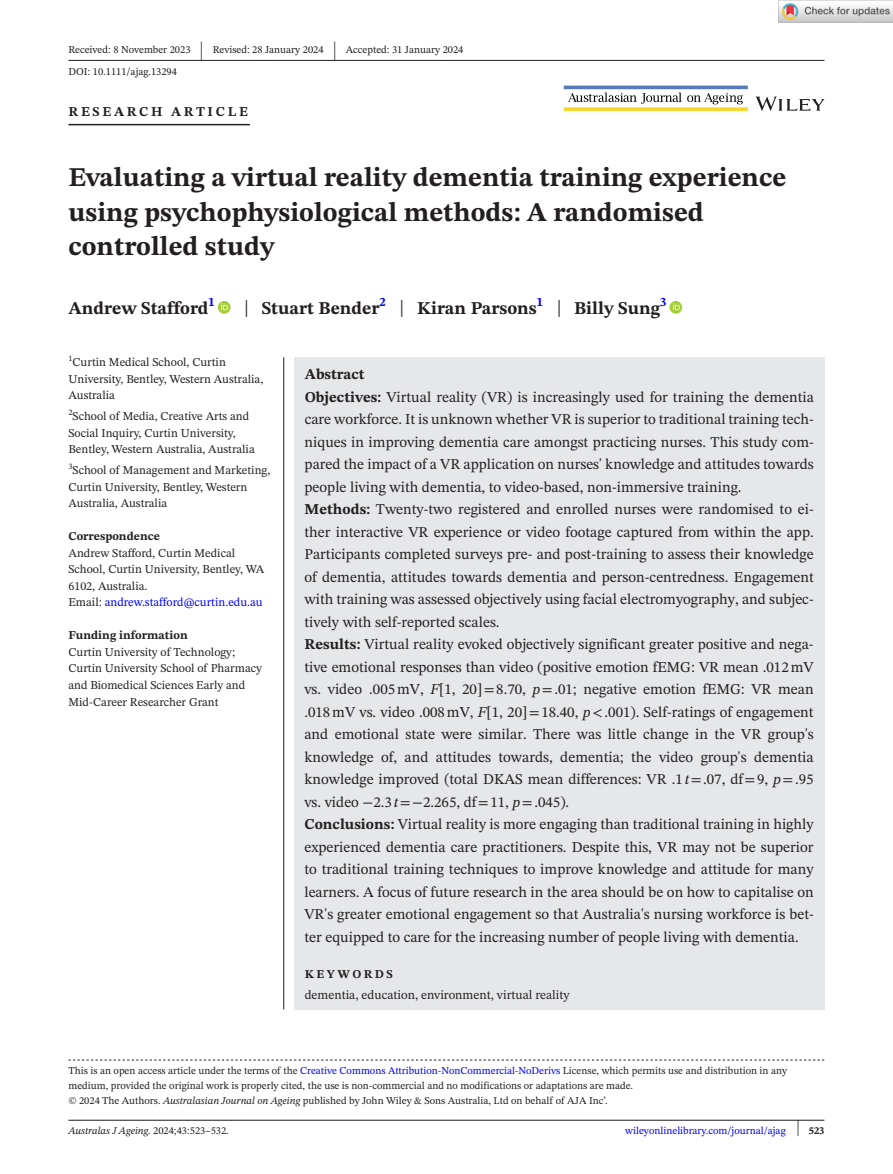
<style>
.page{position:relative;width:893px;height:1174px;background:#fff}
.page>*{position:absolute;margin:0;border:0;box-sizing:border-box;transform-origin:0 0}
.t1{font:700 27px/34.5px "STIX Two Text";color:#231f20}
.t2{font:25.65px "STIX Two Text";color:#231f20;scale:.49 1}
.t3{font:700 18px "STIX Two Text";color:#231f20}
.t4{font:15px/22.5px "STIX Two Text";color:#231f20}
.t5{font:700 13.5px "STIX Two Text";letter-spacing:.2em;color:#231f20}
.t6{font:12.75px "STIX Two Text";color:#231f20}
.t7{font:12px/16.5px "STIX Two Text";color:#231f20}
.t8{font:700 12px "STIX Two Text";color:#231f20}
.t9{font:700 12px "STIX Two Text";letter-spacing:.2em;color:#231f20}
.t10{font:10.5px/15px "STIX Two Text";color:#231f20}
.t11{font:10.5px "STIX Two Text";color:#00f}
.t12{font:italic 10.5px "STIX Two Text";color:#231f20}
.s1{font-weight:400;font-size:23.4px}
.s2{color:#00f}
.s3{font-weight:700}
.s4{font-style:italic}
.s5{font-family:"STIX"}
.s6{font-style:normal}
.s7{font-size:22.2px;color:#231f20}
.s8{font-weight:700;color:#231f20}
</style>
<div class="page">
<hr style="left:68px;top:1119px;width:756px;height:1px;background:#231f20">
<svg style="left:756px;top:97px;width:68px;height:14px"></svg>
<svg style="left:564px;top:107px;width:184px;height:4px"></svg>
<hr style="left:564px;top:86px;width:184px;height:3px;background:#577abd">
<svg style="left:568px;top:93px;width:175px;height:11px"></svg>
<hr style="left:68px;top:60px;width:756px;height:1px;background:#231f20">
<hr style="left:68px;top:124px;width:182px;height:1px;background:#231f20">
<svg style="left:218px;top:301px;width:13px;height:13px"></svg>
<svg style="left:221px;top:303px;width:7px;height:7px"></svg>
<svg style="left:669px;top:301px;width:13px;height:13px"></svg>
<svg style="left:673px;top:303px;width:7px;height:7px"></svg>
<div style="left:294px;top:357px;width:530px;height:652px;background:#e6e7e9"></div>
<hr style="left:283px;top:357px;width:1px;height:652px;background:#231f20">
<svg style="left:68px;top:1059px;width:756px;height:1px"></svg>
<img style="left:779px;top:0;width:114px;height:23px">
<p class="t10" style="left:68px;top:42px;width:124px">Received: 8 November 2023</p>
<h2 class="t2" style="left:200px;top:32px;width:8px">|</h2>
<p class="t10" style="left:213px;top:42px;width:112px">Revised: 28 January 2024</p>
<h2 class="t2" style="left:333px;top:32px;width:8px">|</h2>
<p class="t10" style="left:346px;top:42px;width:119px">Accepted: 31 January 2024</p>
<p class="t10" style="left:68px;top:64px;width:110px">DOI: 10.1111/ajag.13294</p>
<p class="t5" style="left:68px;top:101px;width:181px">RESEARCH ARTICLE</p>
<h1 class="t1" style="left:68px;top:161px;width:719px">Evaluating a virtual reality dementia training experience using psychophysiological methods: A randomised controlled study</h1>
<p class="t3" style="left:68px;top:295px;width:148px">Andrew Stafford<sup>1</sup></p>
<p class="t3" style="left:244px;top:295px;width:424px"><span class="s1">|</span> Stuart Bender<sup>2</sup> <span class="s1">|</span> Kiran Parsons<sup>1</sup> <span class="s1">|</span> Billy Sung<sup>3</sup></p>
<p class="t7" style="left:68px;top:354px;width:196px"><sup>1</sup>Curtin Medical School, Curtin<br>University, Bentley, Western Australia,<br>Australia</p>
<p class="t7" style="left:68px;top:408px;width:188px"><sup>2</sup>School of Media, Creative Arts and<br>Social Inquiry, Curtin University,<br>Bentley, Western Australia, Australia</p>
<p class="t7" style="left:68px;top:462px;width:203px"><sup>3</sup>School of Management and Marketing,<br>Curtin University, Bentley, Western<br>Australia, Australia</p>
<p class="t8" style="left:68px;top:528px;width:93px">Correspondence</p>
<p class="t7" style="left:68px;top:544px;width:197px">Andrew Stafford, Curtin Medical School, Curtin University, Bentley, WA 6102, Australia.<br>Email: <span class="s2">andrew.stafford@curtin.edu.au</span></p>
<p class="t8" style="left:68px;top:627px;width:121px">Funding information</p>
<p class="t7" style="left:68px;top:643px;width:195px">Curtin University of Technology; Curtin University School of Pharmacy and Biomedical Sciences Early and Mid-Career Researcher Grant</p>
<p class="t4" style="left:304px;top:363px;width:511px"><span class="s3">Abstract<br>Objectives:</span> Virtual reality (VR) is increasingly used for training the dementia care workforce. It is unknown whether VR is superior to traditional training tech&shy;niques in improving dementia care amongst practicing nurses. This study com&shy;pared the impact of a VR application on nurses' knowledge and attitudes towards people living with dementia, to video-based, non-immersive training.<br><span class="s3">Methods:</span> Twenty-two registered and enrolled nurses were randomised to ei&shy;ther interactive VR experience or video footage captured from within the app.<br>Participants completed surveys pre- and post-training to assess their knowledge of dementia, attitudes towards dementia and person-centredness. Engagement with training was assessed objectively using facial electromyography, and subjec&shy;tively with self-reported scales.<br><span class="s3">Results:</span> Virtual reality evoked objectively significant greater positive and nega&shy;tive emotional responses than video (positive emotion fEMG: VR mean .012mV vs. video .005mV, <span class="s4">F</span>[1, 20]<span class="s5">=</span>8.70, <span class="s4">p</span><span class="s5">=</span>.01; negative emotion fEMG: VR mean .018mV vs. video .008mV, <span class="s4">F</span>[1, 20]<span class="s5">=</span>18.40, <span class="s4">p</span><span class="s5">&lt;</span>.001). Self-ratings of engagement and emotional state were similar. There was little change in the VR group's knowledge of, and attitudes towards, dementia; the video group's dementia knowledge improved (total DKAS mean differences: VR .1 <span class="s4">t</span><span class="s5">=</span>.07, df<span class="s5">=</span>9, <span class="s4">p</span><span class="s5">=</span>.95 vs. video −2.3 <span class="s4">t</span><span class="s5">=</span>−2.265, df<span class="s5">=</span>11, <span class="s4">p</span><span class="s5">=</span>.045).<br><span class="s3">Conclusions:</span> Virtual reality is more engaging than traditional training in highly experienced dementia care practitioners. Despite this, VR may not be superior to traditional training techniques to improve knowledge and attitude for many learners. A focus of future research in the area should be on how to capitalise on VR's greater emotional engagement so that Australia's nursing workforce is bet&shy;ter equipped to care for the increasing number of people living with dementia.</p>
<p class="t9" style="left:305px;top:965px;width:90px">KEYWORDS</p>
<p class="t6" style="left:305px;top:985px;width:266px">dementia, education, environment, virtual reality</p>
<p class="t10" style="left:68px;top:1063px;width:720px">This is an open access article under the terms of the <span class="s2">Creative Commons Attribution-NonCommercial-NoDerivs</span> License, which permits use and distribution in any medium, provided the original work is properly cited, the use is non-commercial and no modifications or adaptations are made.<br>© 2024 The Authors. <span class="s4">Australasian Journal on Ageing</span> published by John Wiley &amp; Sons Australia, Ltd on behalf of AJA Inc’.</p>
<p class="t12" style="left:68px;top:1123px;width:162px">Australas J Ageing. <span class="s6">2024;43:523–532.</span></p>
<p class="t11" style="left:625px;top:1123px;width:201px">wileyonlinelibrary.com/journal/ajag <span class="s7">|</span> <span class="s8">523</span></p>
</div>
